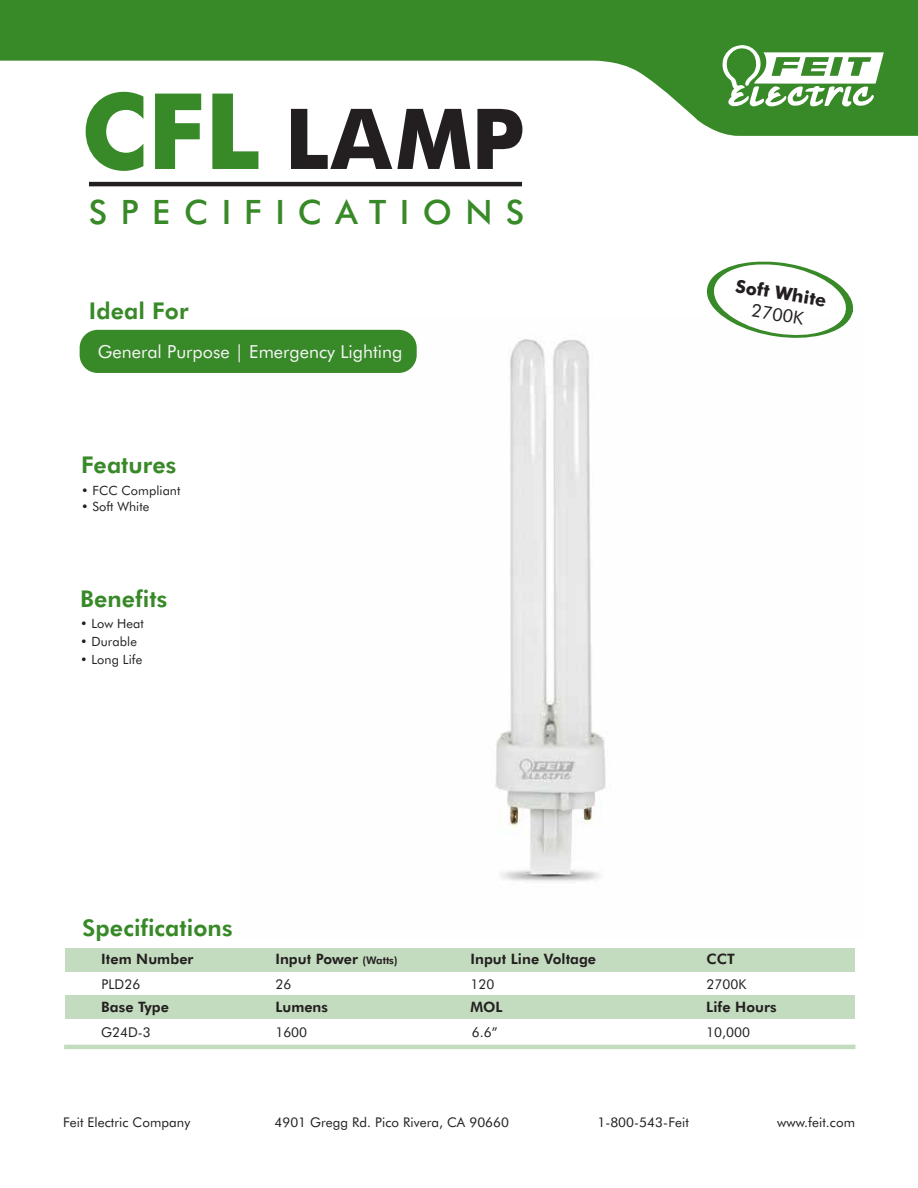
<style>
.page{position:relative;width:918px;height:1188px;background:#fff}
.page>*{position:absolute;margin:0;border:0;box-sizing:border-box;transform-origin:0 0}
.t1{font:700 105.45px "Futura BT";color:#388928}
.t2{font:700 84px "Futura BT";color:#231f20}
.t3{font:500 33.6px "Futura BT";letter-spacing:.4em;color:#388928}
.t4{font:800 23.1px "Futura BT";letter-spacing:.005em;color:#388928}
.t5{font:18px "Futura BT";color:#f5f5f5}
.t6{font:700 17.85px "Futura BT";color:#231f20}
.t7{font:17.85px "Futura BT";color:#231f20}
.t8{font:800 14.4px "Futura BT";letter-spacing:.005em;color:#231f20}
.t9{font:13.5px "Futura BT";color:#231f20}
.t10{font:13.35px "Futura BT";letter-spacing:.005em;color:#231f20}
.t11{font:12.75px "Futura BT";letter-spacing:.005em;color:#231f20}
.s1{font-size:10.5px}
</style>
<div class="page">
<img style="left:240px;top:329px;width:366px;height:553px">
<hr style="left:89px;top:182px;width:433px;height:4px;background:#231f20">
<svg style="left:0;top:0;width:918px;height:136px;fill:#388928"></svg>
<svg style="left:721px;top:45px;width:163px;height:63px"></svg>
<div style="left:65px;top:948px;width:790px;height:24px;background:#c3dbbe"></div>
<div style="left:65px;top:996px;width:790px;height:23px;background:#c3dbbe"></div>
<div style="left:80px;top:330px;width:337px;height:43px;background:#388928;border-radius:18px"></div>
<svg style="left:706px;top:261px;width:147px;height:77px"></svg>
<h1 class="t1" style="left:81px;top:67px;width:181px">CFL</h1>
<h2 class="t2" style="left:285px;top:88px;width:241px">LAMP</h2>
<h3 class="t3" style="left:89px;top:191px;width:437px">SPECIFICATIONS</h3>
<h3 class="t4" style="left:89px;top:297px;width:101px">Ideal For</h3>
<h3 class="t5" style="left:98px;top:341px;width:306px">General Purpose | Emergency Lighting</h3>
<h3 class="t4" style="left:81px;top:451px;width:97px">Features</h3>
<p class="t11" style="left:81px;top:482px;width:101px">• FCC Compliant</p>
<p class="t11" style="left:81px;top:499px;width:70px">• Soft White</p>
<h3 class="t4" style="left:80px;top:585px;width:89px">Benefits</h3>
<p class="t11" style="left:80px;top:616px;width:65px">• Low Heat</p>
<p class="t11" style="left:80px;top:634px;width:58px">• Durable</p>
<p class="t11" style="left:80px;top:652px;width:64px">• Long Life</p>
<h3 class="t4" style="left:82px;top:913px;width:152px">Specifications</h3>
<p class="t8" style="left:101px;top:950px;width:94px">Item Number</p>
<p class="t8" style="left:275px;top:950px;width:124px">Input Power <span class="s1">(Watts)</span></p>
<p class="t8" style="left:470px;top:950px;width:127px">Input Line Voltage</p>
<p class="t9" style="left:101px;top:976px;width:40px">PLD26</p>
<p class="t9" style="left:275px;top:976px;width:17px">26</p>
<p class="t9" style="left:470px;top:976px;width:26px">120</p>
<p class="t8" style="left:101px;top:998px;width:69px">Base Type</p>
<p class="t8" style="left:275px;top:998px;width:54px">Lumens</p>
<p class="t8" style="left:470px;top:998px;width:34px">MOL</p>
<p class="t9" style="left:101px;top:1024px;width:51px">G24D-3</p>
<p class="t9" style="left:275px;top:1024px;width:33px">1600</p>
<p class="t9" style="left:472px;top:1024px;width:27px">6.6”</p>
<h3 class="t6" style="left:738px;top:275px;width:93px;rotate:9deg">Soft White</h3>
<h3 class="t7" style="left:753px;top:299px;width:54px;rotate:9deg">2700K</h3>
<p class="t8" style="left:706px;top:950px;width:30px">CCT</p>
<p class="t9" style="left:706px;top:976px;width:42px">2700K</p>
<p class="t8" style="left:706px;top:998px;width:72px">Life Hours</p>
<p class="t9" style="left:706px;top:1024px;width:45px">10,000</p>
<p class="t10" style="left:63px;top:1114px;width:129px">Feit Electric Company</p>
<p class="t10" style="left:274px;top:1114px;width:236px">4901 Gregg Rd. Pico Rivera, CA 90660</p>
<p class="t10" style="left:597px;top:1114px;width:93px">1-800-543-Feit</p>
<p class="t10" style="left:777px;top:1114px;width:79px">www.feit.com</p>
</div>
